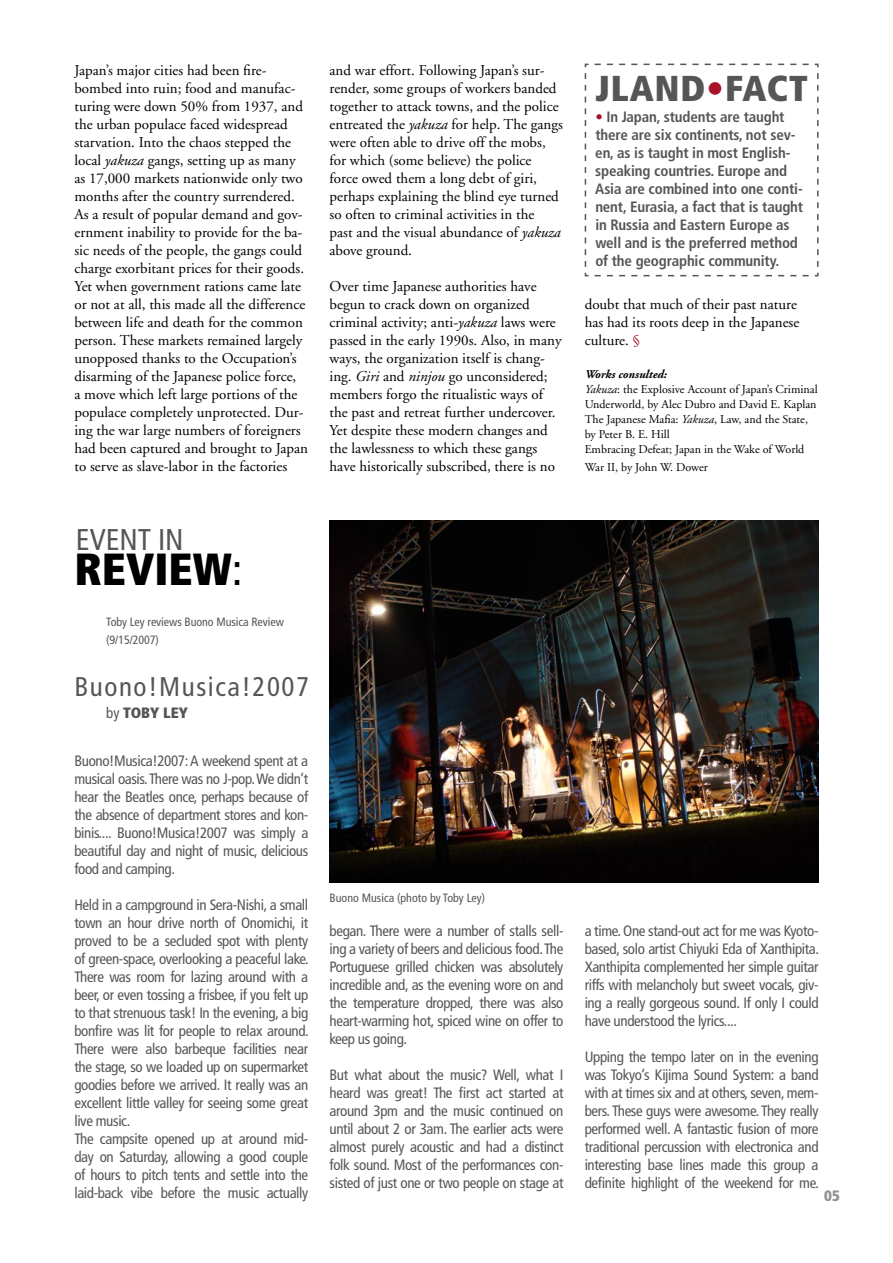
<style>
.page{position:relative;width:893px;height:1263px;background:#fff}
.page>*{position:absolute;margin:0;border:0;box-sizing:border-box;transform-origin:0 0}
.t1{font:900 condensed 45px "Frutiger";color:#000}
.t2{font:900 condensed 36px "Frutiger";letter-spacing:.025em;color:#565656}
.t3{font:condensed 30px "Frutiger";letter-spacing:-.005em;color:#565656}
.t4{font:condensed 27px "Frutiger";letter-spacing:.055em;color:#565656}
.t5{font:condensed 15px/18px "Frutiger";letter-spacing:-.025em;color:#565656;text-align:justify}
.t6{font:15px/18px "Adobe Garamond";color:#000}
.t7{font:700 condensed 15px/18px "Frutiger";letter-spacing:-.01em;color:#565656}
.t8{font:900 condensed 15px "Frutiger";color:#565656}
.t9{font:900 condensed 15px "Frutiger";color:#939393}
.t10{font:12px/15px "Adobe Garamond";color:#000}
.t11{font:condensed 12px/18px "Frutiger";letter-spacing:-.005em;color:#565656}
.s1{font-style:italic}
.s2{font-weight:700;color:#a9122a}
.s3{color:#a9122a}
.s4{font-weight:700;font-style:italic}
.s5{font-weight:400}
</style>
<div class="page">
<img style="left:330px;top:521px;width:488px;height:361px">
<svg style="left:584px;top:63px;width:235px;height:214px"></svg>
<p class="t6" style="left:74px;top:61px;width:235px">Japan’s major cities had been fire&shy;bombed into ruin; food and manufac&shy;turing were down 50% from 1937, and the urban populace faced widespread starvation. Into the chaos stepped the local <span class="s1">yakuza</span> gangs, setting up as many as 17,000 markets nationwide only two months after the country surrendered.<br>As a result of popular demand and gov&shy;ernment inability to provide for the ba&shy;sic needs of the people, the gangs could charge exorbitant prices for their goods.<br>Yet when government rations came late or not at all, this made all the difference between life and death for the common person. These markets remained largely unopposed thanks to the Occupation’s disarming of the Japanese police force,<br>a move which left large portions of the populace completely unprotected. Dur&shy;ing the war large numbers of foreigners had been captured and brought to Japan to serve as slave-labor in the factories</p>
<p class="t6" style="left:330px;top:61px;width:235px">and war effort. Following Japan’s sur&shy;render, some groups of workers banded together to attack towns, and the police entreated the <span class="s1">yakuza</span> for help. The gangs were often able to drive off the mobs, for which (some believe) the police force owed them a long debt of giri, perhaps explaining the blind eye turned so often to criminal activities in the<br>past and the visual abundance of <span class="s1">yakuza </span>above ground.</p>
<p class="t6" style="left:330px;top:277px;width:234px">Over time Japanese authorities have begun to crack down on organized criminal activity; anti-<span class="s1">yakuza</span> laws were passed in the early 1990s. Also, in many ways, the organization itself is chang&shy;ing. <span class="s1">Giri</span> and <span class="s1">ninjou</span> go unconsidered; members forgo the ritualistic ways of the past and retreat further undercover.<br>Yet despite these modern changes and the lawlessness to which these gangs have historically subscribed, there is no</p>
<h2 class="t2" style="left:595px;top:66px;width:214px">JLAND<span class="s2">•</span>FACT</h2>
<p class="t7" style="left:595px;top:108px;width:209px"><span class="s3">•</span> In Japan, students are taught there are six continents, not sev&shy;en, as is taught in most English&shy;speaking countries. Europe and<br>Asia are combined into one conti&shy;nent, Eurasia, a fact that is taught in Russia and Eastern Europe as well and is the preferred method of the geographic community.</p>
<p class="t6" style="left:585px;top:295px;width:216px">doubt that much of their past nature has had its roots deep in the Japanese culture. <span class="s3">§</span></p>
<p class="t10" style="left:585px;top:367px;width:234px"><span class="s4">Works consulted:<br></span><span class="s1">Yakuza</span>: the Explosive Account of Japan’s Criminal Underworld, by Alec Dubro and David E. Kaplan The Japanese Mafia: <span class="s1">Yakuza</span>, Law, and the State, by Peter B. E. Hill<br>Embracing Defeat; Japan in the Wake of World</p>
<p class="t10" style="left:585px;top:460px;width:125px">War II, by John W. Dower</p>
<h3 class="t3" style="left:76px;top:522px;width:109px">EVENT IN</h3>
<h1 class="t1" style="left:74px;top:541px;width:170px">REVIEW<span class="s5">:</span></h1>
<p class="t11" style="left:106px;top:612px;width:179px">Toby Ley reviews Buono Musica Review (9/15/2007)</p>
<h3 class="t4" style="left:74px;top:671px;width:236px">Buono!Musica!2007</h3>
<p class="t8" style="left:106px;top:704px;width:83px"><span class="s5">by</span> TOBY LEY</p>
<p class="t5" style="left:74px;top:752px;width:235px">Buono!Musica!2007: A weekend spent at a musical oasis. There was no J-pop. We didn’t hear the Beatles once, perhaps because of the absence of department stores and kon&shy;binis.... Buono!Musica!2007 was simply a beautiful day and night of music, delicious food and camping.</p>
<p class="t5" style="left:74px;top:896px;width:236px;text-align:left">Held in a campground in Sera-Nishi, a small town an hour drive north of Onomichi, it proved to be a secluded spot with plenty of green-space, overlooking a peaceful lake.<br>There was room for lazing around with a beer, or even tossing a frisbee, if you felt up to that strenuous task! In the evening, a big bonfire was lit for people to relax around.<br>There were also barbeque facilities near the stage, so we loaded up on supermarket goodies before we arrived. It really was an excellent little valley for seeing some great live music.<br>The campsite opened up at around mid&shy;day on Saturday, allowing a good couple of hours to pitch tents and settle into the laid-back vibe before the music actually</p>
<p class="t11" style="left:330px;top:889px;width:157px">Buono Musica (photo by Toby Ley)</p>
<p class="t5" style="left:330px;top:922px;width:235px">began. There were a number of stalls sell&shy;ing a variety of beers and delicious food. The Portuguese grilled chicken was absolutely incredible and, as the evening wore on and the temperature dropped, there was also heart-warming hot, spiced wine on offer to keep us going.</p>
<p class="t5" style="left:330px;top:1066px;width:235px">But what about the music? Well, what I heard was great! The first act started at around 3pm and the music continued on until about 2 or 3am. The earlier acts were almost purely acoustic and had a distinct folk sound. Most of the performances con&shy;sisted of just one or two people on stage at</p>
<p class="t5" style="left:585px;top:922px;width:236px">a time. One stand-out act for me was Kyoto&shy;based, solo artist Chiyuki Eda of Xanthipita.<br>Xanthipita complemented her simple guitar riffs with melancholy but sweet vocals, giv&shy;ing a really gorgeous sound. If only I could have understood the lyrics....</p>
<p class="t5" style="left:585px;top:1048px;width:236px">Upping the tempo later on in the evening was Tokyo’s Kijima Sound System: a band with at times six and at others, seven, mem&shy;bers. These guys were awesome. They really performed well. A fantastic fusion of more traditional percussion with electronica and interesting base lines made this group a definite highlight of the weekend for me.</p>
<p class="t9" style="left:824px;top:1187px;width:17px">05</p>
</div>
